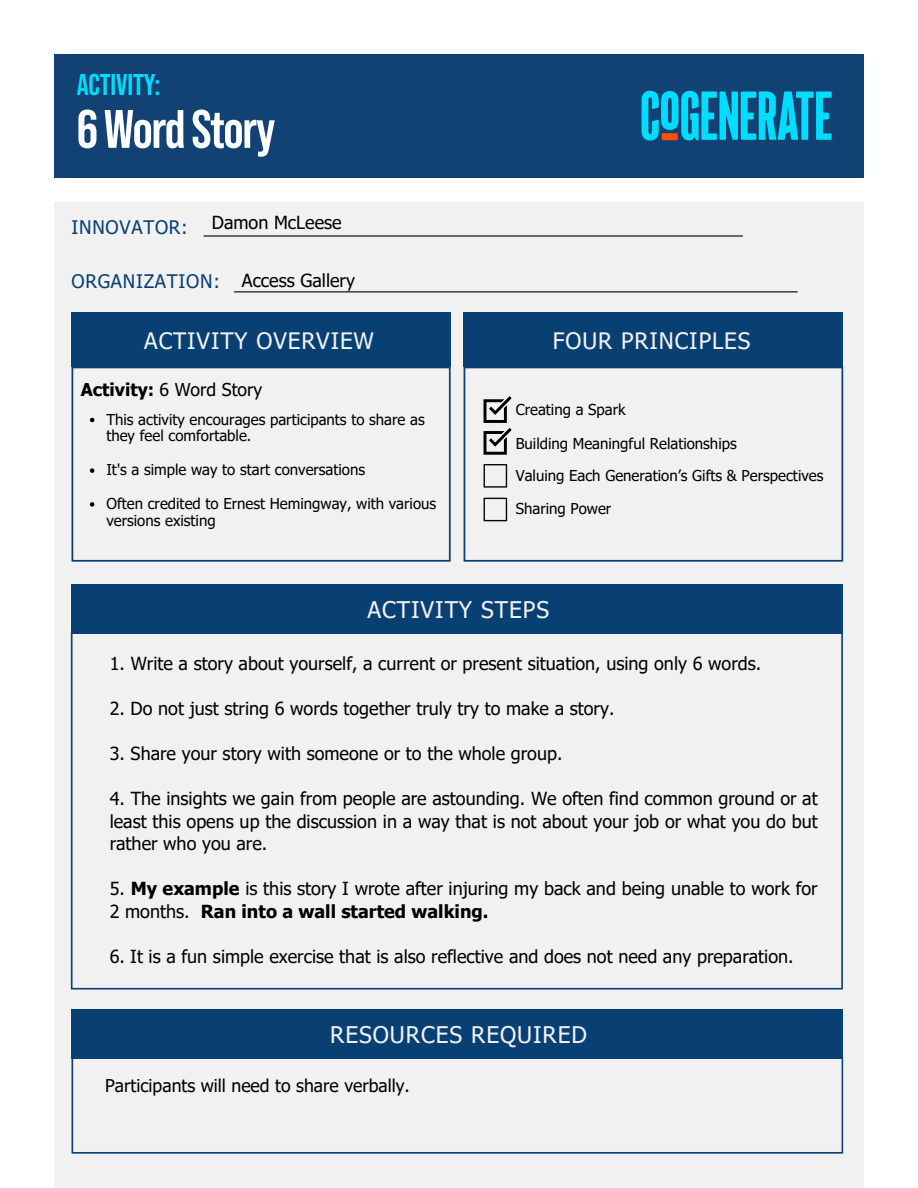
<style>
.page{position:relative;width:918px;height:1188px;background:#fff}
.page>*{position:absolute;margin:0;border:0;box-sizing:border-box;transform-origin:0 0}
.t1{font:700 54px "Bebas Neue Pro";letter-spacing:-.025em;color:#fff}
.t2{font:700 30px "Bebas Neue Pro";letter-spacing:-.005em;color:#00deff}
.t3{font:22.95px "Tahoma";letter-spacing:.04em;color:#f1f1f1}
.t4{font:22.65px "Tahoma";letter-spacing:.04em;color:#f1f1f1}
.t5{font:18.6px "Tahoma";letter-spacing:.04em;color:#094074}
.t6{font:18px/22.5px "Tahoma";color:#000;text-align:justify}
.t7{font:17.7px "Tahoma";color:#000}
.t8{font:15px/16.8px "Tahoma";color:#000}
.s1{font-weight:700}
</style>
<div class="page">
<div style="left:54px;top:202px;width:810px;height:986px;background:#f1f1f1"></div>
<svg style="left:72px;top:367px;width:379px;height:195px"></svg>
<svg style="left:71px;top:633px;width:772px;height:357px"></svg>
<div style="left:71px;top:584px;width:772px;height:49px;background:#094074"></div>
<svg style="left:72px;top:1058px;width:771px;height:96px"></svg>
<div style="left:71px;top:1009px;width:772px;height:49px;background:#094074"></div>
<div style="left:71px;top:312px;width:380px;height:55px;background:#094074"></div>
<hr style="left:204px;top:235px;width:538px;height:2px;background:#000">
<hr style="left:234px;top:291px;width:563px;height:1px;background:#000">
<svg style="left:464px;top:367px;width:379px;height:195px"></svg>
<div style="left:464px;top:312px;width:379px;height:55px;background:#094074"></div>
<svg style="left:484px;top:464px;width:23px;height:24px"></svg>
<svg style="left:484px;top:498px;width:23px;height:23px"></svg>
<svg style="left:90px;top:418px;width:4px;height:4px"></svg>
<svg style="left:90px;top:468px;width:4px;height:5px"></svg>
<svg style="left:90px;top:502px;width:4px;height:5px"></svg>
<svg style="left:484px;top:396px;width:28px;height:59px"></svg>
<div style="left:54px;top:54px;width:810px;height:123px;background:#124273"></div>
<svg style="left:641px;top:90px;width:191px;height:51px"></svg>
<p class="t2" style="left:77px;top:67px;width:85px">ACTIVITY:</p>
<p class="t1" style="left:77px;top:98px;width:200px">6 Word Story</p>
<p class="t6" style="left:212px;top:212px;width:131px">Damon McLeese</p>
<p class="t5" style="left:72px;top:215px;width:118px">INNOVATOR:</p>
<p class="t5" style="left:71px;top:269px;width:150px">ORGANIZATION:</p>
<p class="t6" style="left:242px;top:270px;width:115px">Access Gallery</p>
<p class="t4" style="left:144px;top:325px;width:231px">ACTIVITY OVERVIEW</p>
<p class="t7" style="left:81px;top:378px;width:183px"><span class="s1">Activity:</span> 6 Word Story</p>
<p class="t8" style="left:106px;top:412px;width:320px">This activity encourages participants to share as they feel comfortable.</p>
<p class="t8" style="left:106px;top:462px;width:260px">It's a simple way to start conversations</p>
<p class="t8" style="left:106px;top:496px;width:331px">Often credited to Ernest Hemingway, with various versions existing</p>
<p class="t4" style="left:553px;top:325px;width:199px">FOUR PRINCIPLES</p>
<p class="t8" style="left:516px;top:402px;width:111px">Creating a Spark</p>
<p class="t8" style="left:516px;top:429px;width:309px;line-height:32px">Building Meaningful Relationships<br>Valuing Each Generation’s Gifts &amp; Perspectives</p>
<p class="t8" style="left:516px;top:501px;width:97px">Sharing Power</p>
<p class="t3" style="left:368px;top:594px;width:183px">ACTIVITY STEPS</p>
<p class="t6" style="left:110px;top:653px;width:653px">1. Write a story about yourself, a current or present situation, using only 6 words.</p>
<p class="t6" style="left:110px;top:698px;width:506px">2. Do not just string 6 words together truly try to make a story.</p>
<p class="t6" style="left:110px;top:743px;width:454px">3. Share your story with someone or to the whole group.</p>
<p class="t6" style="left:110px;top:788px;width:710px">4. The insights we gain from people are astounding. We often find common ground or at least this opens up the discussion in a way that is not about your job or what you do but rather who you are.</p>
<p class="t6" style="left:110px;top:878px;width:710px">5. <span class="s1">My example</span> is this story I wrote after injuring my back and being unable to work for<br>2 months. <span class="s1">Ran into a wall started walking.</span></p>
<p class="t6" style="left:110px;top:946px;width:685px">6. It is a fun simple exercise that is also reflective and does not need any preparation.</p>
<p class="t3" style="left:330px;top:1019px;width:258px">RESOURCES REQUIRED</p>
<p class="t7" style="left:105px;top:1073px;width:306px">Participants will need to share verbally.</p>
</div>
